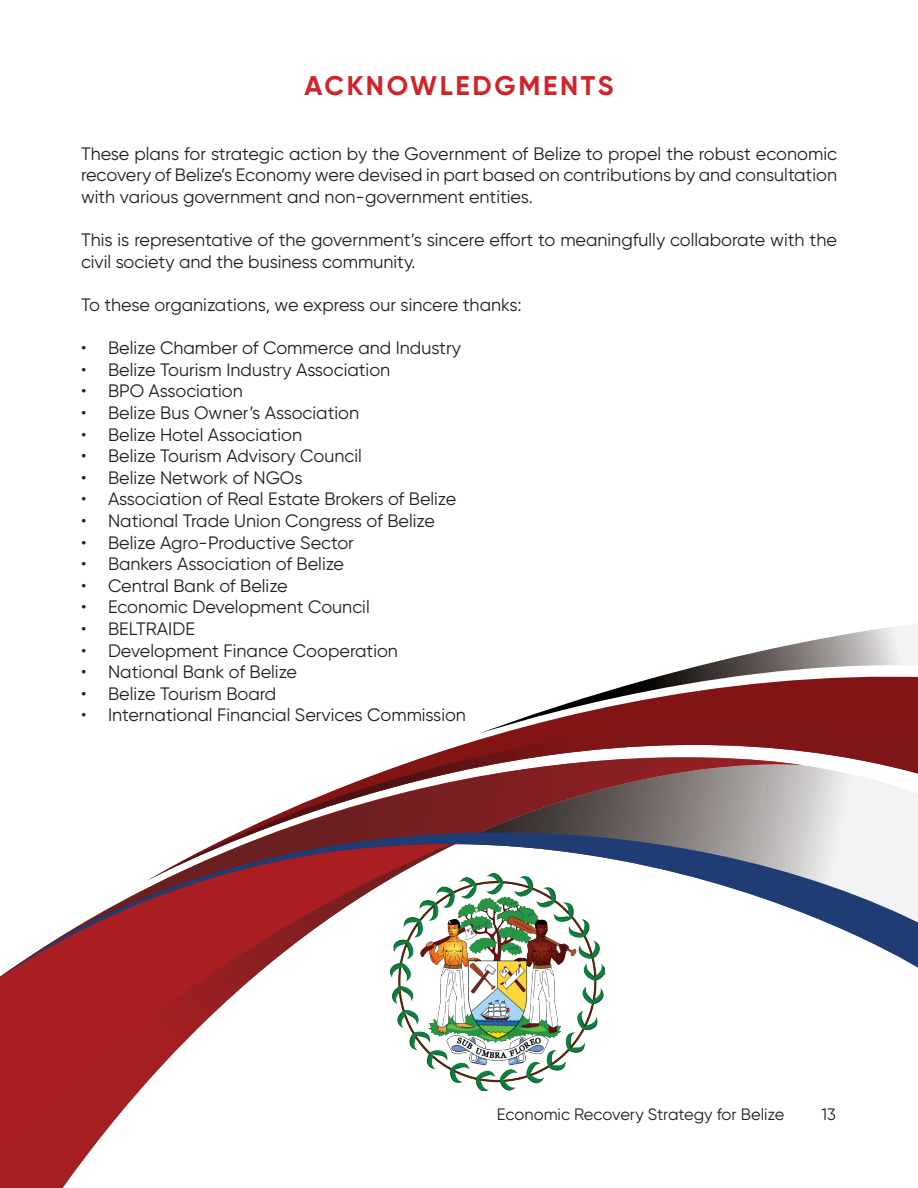
<style>
.page{position:relative;width:918px;height:1188px;background:#fff}
.page>*{position:absolute;margin:0;border:0;box-sizing:border-box;transform-origin:0 0}
.t1{font:700 27px "Gilroy";letter-spacing:.1em;color:#d1232a}
.t2{font:18px/21.6px "Gilroy";color:#231f20;text-align:justify}
.t3{font:16.5px "Gilroy";color:#231f20}
</style>
<div class="page">
<svg style="left:0;top:977px;width:254px;height:211px"></svg>
<svg style="left:553px;top:624px;width:365px;height:84px"></svg>
<svg style="left:0;top:708px;width:918px;height:269px"></svg>
<img style="left:391px;top:874px;width:214px;height:216px">
<h1 class="t1" style="left:305px;top:69px;width:310px">ACKNOWLEDGMENTS</h1>
<p class="t2" style="left:81px;top:143px;width:758px">These plans for strategic action by the Government of Belize to propel the robust economic recovery of Belize’s Economy were devised in part based on contributions by and consultation with various government and non-government entities.</p>
<p class="t2" style="left:81px;top:229px;width:757px">This is representative of the government’s sincere effort to meaningfully collaborate with the civil society and the business community.</p>
<p class="t2" style="left:81px;top:294px;width:442px">To these organizations, we express our sincere thanks:</p>
<p class="t2" style="left:81px;top:337px;width:382px">• Belize Chamber of Commerce and Industry</p>
<p class="t2" style="left:81px;top:359px;width:311px">• Belize Tourism Industry Association</p>
<p class="t2" style="left:81px;top:380px;width:163px">• BPO Association</p>
<p class="t2" style="left:81px;top:402px;width:280px">• Belize Bus Owner’s Association</p>
<p class="t2" style="left:81px;top:423px;width:223px">• Belize Hotel Association</p>
<p class="t2" style="left:81px;top:445px;width:282px">• Belize Tourism Advisory Council</p>
<p class="t2" style="left:81px;top:467px;width:223px">• Belize Network of NGOs</p>
<p class="t2" style="left:81px;top:488px;width:377px">• Association of Real Estate Brokers of Belize</p>
<p class="t2" style="left:81px;top:510px;width:355px">• National Trade Union Congress of Belize</p>
<p class="t2" style="left:81px;top:531px;width:274px">• Belize Agro-Productive Sector</p>
<p class="t2" style="left:81px;top:553px;width:265px">• Bankers Association of Belize</p>
<p class="t2" style="left:81px;top:575px;width:208px">• Central Bank of Belize</p>
<p class="t2" style="left:81px;top:596px;width:290px">• Economic Development Council</p>
<p class="t2" style="left:81px;top:618px;width:115px">• BELTRAIDE</p>
<p class="t2" style="left:81px;top:639px;width:319px">• Development Finance Cooperation</p>
<p class="t2" style="left:81px;top:661px;width:218px">• National Bank of Belize</p>
<p class="t2" style="left:81px;top:683px;width:197px">• Belize Tourism Board</p>
<p class="t2" style="left:81px;top:704px;width:387px">• International Financial Services Commission</p>
<p class="t3" style="left:497px;top:1104px;width:289px">Economic Recovery Strategy for Belize</p>
<p class="t3" style="left:822px;top:1104px;width:16px">13</p>
</div>
